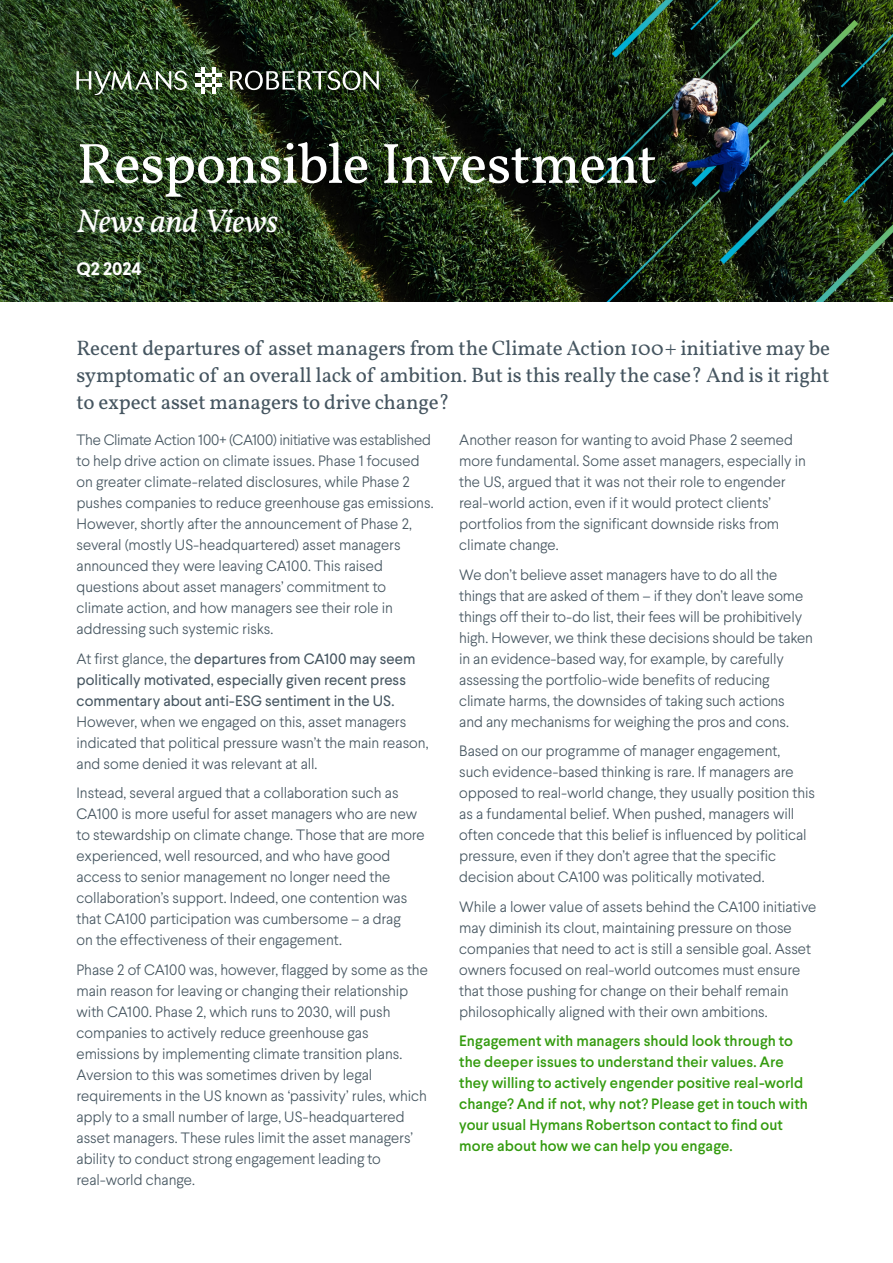
<style>
.page{position:relative;width:893px;height:1263px;background:#fff}
.page>*{position:absolute;margin:0;border:0;box-sizing:border-box;transform-origin:0 0}
.t1{font:57px "Vollkorn";letter-spacing:-.02em;color:#fff}
.t2{font:italic 33px "Vollkorn";letter-spacing:-.015em;color:#fff}
.P_Intro_text_Vok_14_18{font:21px/27px "Vollkorn";letter-spacing:-.01em;color:#455560;text-align:justify}
.t3{font:700 18px "Larsseit";color:#fff}
.P_Body_text_Lars_10_14_Cols{font:300 15px/21px "Larsseit";letter-spacing:-.005em;color:#455560}
.Green_calloutPP{font:500 15px/21px "Larsseit";letter-spacing:.005em;color:#349b0f}
.s1{font-weight:400}
</style>
<div class="page">
<img style="left:0;top:0;width:893px;height:302px">
<svg style="left:195px;top:67px;width:27px;height:27px"></svg>
<svg style="left:76px;top:71px;width:111px;height:24px;background:#5d7055"></svg>
<svg style="left:230px;top:71px;width:149px;height:19px"></svg>
<h1 class="t1" style="left:77px;top:127px;width:582px">Responsible Investment</h1>
<h2 class="t2" style="left:77px;top:199px;width:203px">News and Views</h2>
<p class="t3" style="left:76px;top:257px;width:67px">Q2 2024</p>
<p class="P_Intro_text_Vok_14_18" style="left:77px;top:335px;width:755px">Recent departures of asset managers from the Climate Action 100+ initiative may be symptomatic of an overall lack of ambition. But is this really the case? And is it right to expect asset managers to drive change?</p>
<p class="P_Body_text_Lars_10_14_Cols" style="left:77px;top:429px;width:359px">The Climate Action 100+ (CA100) initiative was established to help drive action on climate issues. Phase 1 focused on greater climate-related disclosures, while Phase 2 pushes companies to reduce greenhouse gas emissions.<br>However, shortly after the announcement of Phase 2, several (mostly US-headquartered) asset managers announced they were leaving CA100. This raised questions about asset managers’ commitment to climate action, and how managers see their role in addressing such systemic risks.</p>
<p class="P_Body_text_Lars_10_14_Cols" style="left:77px;top:648px;width:353px">At first glance, the <span class="s1">departures from CA100 may seem politically motivated, especially given recent press commentary about anti-ESG sentiment in the US.<br></span>However, when we engaged on this, asset managers indicated that political pressure wasn’t the main reason, and some denied it was relevant at all.</p>
<p class="P_Body_text_Lars_10_14_Cols" style="left:77px;top:782px;width:350px">Instead, several argued that a collaboration such as CA100 is more useful for asset managers who are new to stewardship on climate change. Those that are more experienced, well resourced, and who have good access to senior management no longer need the collaboration’s support. Indeed, one contention was that CA100 participation was cumbersome – a drag<br>on the effectiveness of their engagement.</p>
<p class="P_Body_text_Lars_10_14_Cols" style="left:77px;top:959px;width:353px">Phase 2 of CA100 was, however, flagged by some as the main reason for leaving or changing their relationship with CA100. Phase 2, which runs to 2030, will push companies to actively reduce greenhouse gas emissions by implementing climate transition plans.<br>Aversion to this was sometimes driven by legal requirements in the US known as ‘passivity’ rules, which apply to a small number of large, US-headquartered asset managers. These rules limit the asset managers’ ability to conduct strong engagement leading to real-world change.</p>
<p class="P_Body_text_Lars_10_14_Cols" style="left:459px;top:429px;width:348px">Another reason for wanting to avoid Phase 2 seemed more fundamental. Some asset managers, especially in the US, argued that it was not their role to engender real-world action, even if it would protect clients’ portfolios from the significant downside risks from climate change.</p>
<p class="P_Body_text_Lars_10_14_Cols" style="left:459px;top:564px;width:355px">We don’t believe asset managers have to do all the things that are asked of them – if they don’t leave some things off their to-do list, their fees will be prohibitively high. However, we think these decisions should be taken in an evidence-based way, for example, by carefully assessing the portfolio-wide benefits of reducing climate harms, the downsides of taking such actions<br>and any mechanisms for weighing the pros and cons.</p>
<p class="P_Body_text_Lars_10_14_Cols" style="left:459px;top:740px;width:357px">Based on our programme of manager engagement,<br>such evidence-based thinking is rare. If managers are opposed to real-world change, they usually position this as a fundamental belief. When pushed, managers will often concede that this belief is influenced by political pressure, even if they don’t agree that the specific decision about CA100 was politically motivated.</p>
<p class="P_Body_text_Lars_10_14_Cols" style="left:459px;top:896px;width:359px">While a lower value of assets behind the CA100 initiative may diminish its clout, maintaining pressure on those companies that need to act is still a sensible goal. Asset owners focused on real-world outcomes must ensure that those pushing for change on their behalf remain philosophically aligned with their own ambitions.</p>
<p class="Green_calloutPP" style="left:459px;top:1030px;width:350px">Engagement with managers should look through to the deeper issues to understand their values. Are they willing to actively engender positive real-world change? And if not, why not? Please get in touch with your usual Hymans Robertson contact to find out more about how we can help you engage.</p>
</div>
